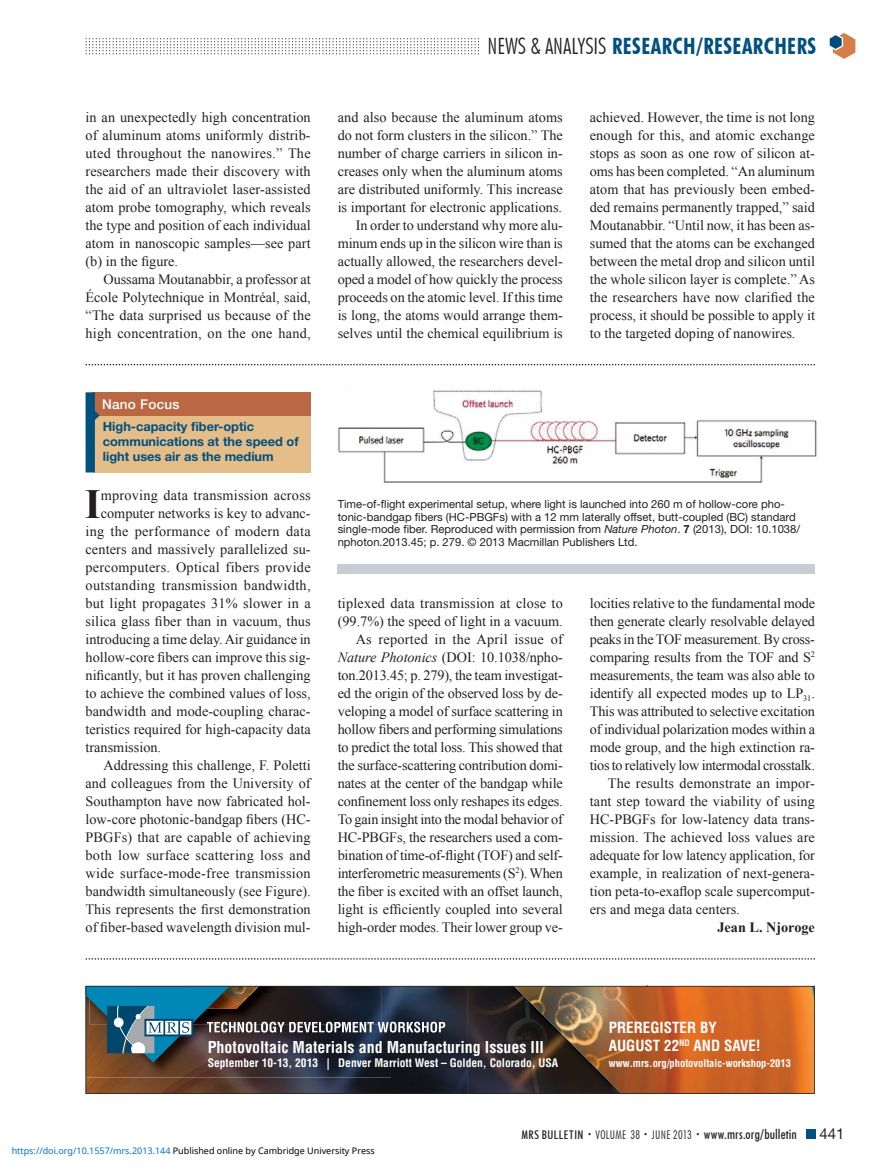
<style>
.page{position:relative;width:878px;height:1175px;background:#fff}
.page>*{position:absolute;margin:0;border:0;box-sizing:border-box;transform-origin:0 0}
.t1{font:700 41.4px "Times New Roman";color:#231f20}
.t2{font:700 condensed 22.5px "Futura BT";letter-spacing:.02em;color:#005080}
.t3{font:700 condensed 16.05px "Helvetica LT Std";color:#fff}
.t4{font:700 condensed 15px/18px "Helvetica LT Std";color:#fff}
.t5{font:15px "Helvetica Neue LT Std";color:#231f20}
.t6{font:14.25px/18px "Times New Roman";color:#231f20;text-align:justify}
.t7{font:14.25px "Times New Roman";letter-spacing:.02em;color:#231f20}
.t8{font:14.25px "Times New Roman";letter-spacing:-.02em;color:#231f20}
.t9{font:14.25px "Times New Roman";letter-spacing:.025em;color:#231f20}
.t10{font:700 14.25px "Times New Roman";color:#231f20}
.t11{font:500 condensed 13.5px "Futura BT";letter-spacing:.01em;color:#231f20}
.t12{font:500 13.5px "Helvetica Neue LT Std";letter-spacing:.02em;color:#fff}
.t13{font:700 12.75px/15px "Helvetica Neue LT Std";color:#005080}
.t14{font:700 condensed 11.55px "Helvetica LT Std";color:#fff}
.t15{font:11.25px/12.8px "Helvetica Neue LT Std";color:#231f20}
.t16{font:700 condensed 10.5px "Helvetica LT Std";color:#fff}
.t17{font:9px "Noto Sans";color:#000}
.s1{font-weight:300;color:#231f20}
.s2{font-style:italic}
.s3{font-weight:700}
.s4{color:#0172cf}
.s5{font-size:12px}
.s6{font-weight:300;font-size:7.5px}
.s7{font-weight:300;font-size:12px}
</style>
<div class="page">
<div style="left:806px;top:1130px;width:9px;height:8px;background:#005080"></div>
<svg style="left:86px;top:38px;width:393px;height:16px"></svg>
<svg style="left:829px;top:33px;width:26px;height:26px"></svg>
<svg style="left:86px;top:364px;width:728px;height:1px"></svg>
<div style="left:338px;top:565px;width:476px;height:9px;background:#c4ced3"></div>
<div style="left:93px;top:392px;width:217px;height:80px;background:#e4bd89"></div>
<div style="left:92px;top:392px;width:218px;height:23px;background:#b96843"></div>
<svg style="left:86px;top:392px;width:14px;height:80px"></svg>
<img style="left:338px;top:390px;width:479px;height:93px">
<svg style="left:86px;top:958px;width:728px;height:1px"></svg>
<img style="left:86px;top:986px;width:728px;height:108px">
<p class="t6" style="left:86px;top:108px;width:227px">in an unexpectedly high concentration of aluminum atoms uniformly distrib&shy;uted throughout the nanowires.” The researchers made their discovery with the aid of an ultraviolet laser-assisted atom probe tomography, which reveals the type and position of each individual atom in nanoscopic samples—see part (b) in the figure.</p>
<p class="t6" style="left:85px;top:270px;width:227px;text-indent:18px">Oussama Moutanabbir, a professor at École Polytechnique in Montréal, said, “The data surprised us because of the high concentration, on the one hand,</p>
<p class="t12" style="left:102px;top:399px;width:79px">Nano Focus</p>
<p class="t13" style="left:103px;top:420px;width:197px">High-capacity fiber-optic communications at the speed of light uses air as the medium</p>
<h1 class="t1" style="left:85px;top:481px;width:18px">I</h1>
<p class="t6" style="left:101px;top:486px;width:211px">mproving data transmission across</p>
<p class="t6" style="left:101px;top:504px;width:211px">computer networks is key to advanc-</p>
<p class="t7" style="left:85px;top:523px;width:227px">ing the performance of modern data</p>
<p class="t6" style="left:85px;top:540px;width:227px">centers and massively parallelized su-</p>
<p class="t7" style="left:85px;top:559px;width:227px">percomputers. Optical fibers provide</p>
<p class="t9" style="left:85px;top:577px;width:227px">outstanding transmission bandwidth,</p>
<p class="t6" style="left:85px;top:594px;width:227px">but light propagates 31% slower in a</p>
<p class="t6" style="left:85px;top:612px;width:227px">silica glass fiber than in vacuum, thus</p>
<p class="t6" style="left:85px;top:630px;width:227px">introducing a time delay. Air guidance in</p>
<p class="t6" style="left:85px;top:648px;width:227px">hollow-core fibers can improve this sig-</p>
<p class="t6" style="left:85px;top:666px;width:227px">nificantly, but it has proven challenging</p>
<p class="t6" style="left:85px;top:684px;width:227px">to achieve the combined values of loss,</p>
<p class="t6" style="left:85px;top:702px;width:227px">bandwidth and mode-coupling charac-</p>
<p class="t6" style="left:85px;top:720px;width:227px">teristics required for high-capacity data</p>
<p class="t6" style="left:85px;top:738px;width:77px">transmission.</p>
<p class="t6" style="left:104px;top:756px;width:209px">Addressing this challenge, F. Poletti</p>
<p class="t6" style="left:85px;top:774px;width:227px">and colleagues from the University of</p>
<p class="t6" style="left:85px;top:792px;width:227px">Southampton have now fabricated hol-</p>
<p class="t6" style="left:85px;top:810px;width:226px">low-core photonic-bandgap fibers (HC-</p>
<p class="t6" style="left:86px;top:828px;width:227px">PBGFs) that are capable of achieving</p>
<p class="t7" style="left:86px;top:847px;width:227px">both low surface scattering loss and</p>
<p class="t7" style="left:86px;top:865px;width:227px">wide surface-mode-free transmission</p>
<p class="t6" style="left:86px;top:882px;width:227px">bandwidth simultaneously (see Figure).</p>
<p class="t6" style="left:86px;top:900px;width:226px">This represents the first demonstration</p>
<p class="t6" style="left:86px;top:918px;width:227px">of fiber-based wavelength division mul-</p>
<h2 class="t2" style="left:487px;top:32px;width:330px"><span class="s1">NEWS &amp; ANALYSIS</span> RESEARCH/RESEARCHERS</h2>
<p class="t6" style="left:337px;top:108px;width:227px;text-align:right">and also because the aluminum atoms do not form clusters in the silicon.” The number of charge carriers in silicon in&shy;creases only when the aluminum atoms are distributed uniformly. This increase is important for electronic applications.<br>In order to understand why more alu&shy;minum ends up in the silicon wire than is actually allowed, the researchers devel&shy;oped a model of how quickly the process proceeds on the atomic level. If this time is long, the atoms would arrange them&shy;selves until the chemical equilibrium is</p>
<p class="t6" style="left:589px;top:108px;width:227px">achieved. However, the time is not long enough for this, and atomic exchange stops as soon as one row of silicon at&shy;oms has been completed. “An aluminum atom that has previously been embed&shy;ded remains permanently trapped,” said Moutanabbir. “Until now, it has been as&shy;sumed that the atoms can be exchanged between the metal drop and silicon until the whole silicon layer is complete.” As the researchers have now clarified the process, it should be possible to apply it to the targeted doping of nanowires.</p>
<p class="t15" style="left:338px;top:499px;width:464px">Time-of-flight experimental setup, where light is launched into 260 m of hollow-core pho&shy;tonic-bandgap fibers (HC-PBGFs) with a 12 mm laterally offset, butt-coupled (BC) standard single-mode fiber. Reproduced with permission from <span class="s2">Nature Photon</span>. <span class="s3">7</span> (2013), DOI: 10.1038/ nphoton.2013.45; p. 279. © 2013 Macmillan Publishers Ltd.</p>
<p class="t6" style="left:338px;top:594px;width:227px;text-align:right">tiplexed data transmission at close to (99.7%) the speed of light in a vacuum.<br>As reported in the April issue of <span class="s2">Nature Photonics</span> (DOI: 10.1038/npho&shy;ton.2013.45; p. 279), the team investigat&shy;ed the origin of the observed loss by de&shy;veloping a model of surface scattering in hollow fibers and performing simulations to predict the total loss. This showed that the surface-scattering contribution domi&shy;nates at the center of the bandgap while confinement loss only reshapes its edges.<br>To gain insight into the modal behavior of HC-PBGFs, the researchers used a com&shy;bination of time-of-flight (TOF) and self&shy;interferometric measurements (S<sup>2</sup>). When the fiber is excited with an offset launch, light is efficiently coupled into several high-order modes. Their lower group ve-</p>
<p class="t6" style="left:590px;top:594px;width:227px">locities relative to the fundamental mode</p>
<p class="t6" style="left:590px;top:612px;width:227px">then generate clearly resolvable delayed</p>
<p class="t8" style="left:590px;top:631px;width:227px">peaks in the TOF measurement. By cross-</p>
<p class="t6" style="left:590px;top:648px;width:226px">comparing results from the TOF and S<sup>2</sup></p>
<p class="t6" style="left:590px;top:666px;width:227px">measurements, the team was also able to</p>
<p class="t6" style="left:590px;top:684px;width:226px">identify all expected modes up to LP<sub>31</sub>.</p>
<p class="t6" style="left:589px;top:702px;width:227px">This was attributed to selective excitation</p>
<p class="t6" style="left:589px;top:720px;width:227px">of individual polarization modes within a</p>
<p class="t6" style="left:589px;top:738px;width:227px">mode group, and the high extinction ra-</p>
<p class="t8" style="left:589px;top:757px;width:227px">tios to relatively low intermodal crosstalk.</p>
<p class="t6" style="left:608px;top:774px;width:209px">The results demonstrate an impor-</p>
<p class="t6" style="left:589px;top:792px;width:227px">tant step toward the viability of using</p>
<p class="t6" style="left:589px;top:810px;width:227px">HC-PBGFs for low-latency data trans-</p>
<p class="t6" style="left:589px;top:828px;width:227px">mission. The achieved loss values are</p>
<p class="t6" style="left:589px;top:846px;width:227px">adequate for low latency application, for</p>
<p class="t6" style="left:589px;top:864px;width:227px">example, in realization of next-genera-</p>
<p class="t6" style="left:589px;top:882px;width:227px">tion peta-to-exaflop scale supercomput-</p>
<p class="t6" style="left:589px;top:900px;width:151px">ers and mega data centers.</p>
<p class="t10" style="left:717px;top:919px;width:99px">Jean L. Njoroge</p>
<p class="t3" style="left:208px;top:1041px;width:338px">Photovoltaic Materials and Manufacturing Issues III</p>
<p class="t14" style="left:208px;top:1058px;width:352px">September 10-13, 2013 | Denver Marriott West – Golden, Colorado, USA</p>
<p class="t4" style="left:608px;top:1020px;width:154px">PREREGISTER BY<br>AUGUST 22<sup>ND</sup> AND SAVE!</p>
<p class="t16" style="left:608px;top:1059px;width:184px">www.mrs.org/photovoltaic-workshop-2013</p>
<p class="t17" style="left:12px;top:1143px;width:364px"><span class="s4">https://doi.org/10.1557/mrs.2013.144</span> Published online by Cambridge University Press</p>
<p class="t11" style="left:521px;top:1126px;width:277px"><span class="s5">MRS BULLETIN</span> <span class="s6">•</span> <span class="s7">VOLUME 38</span> <span class="s6">•</span> <span class="s7">JUNE 2013</span> <span class="s6">•</span> www.mrs.org/bulletin</p>
<p class="t5" style="left:819px;top:1128px;width:27px">441</p>
</div>
